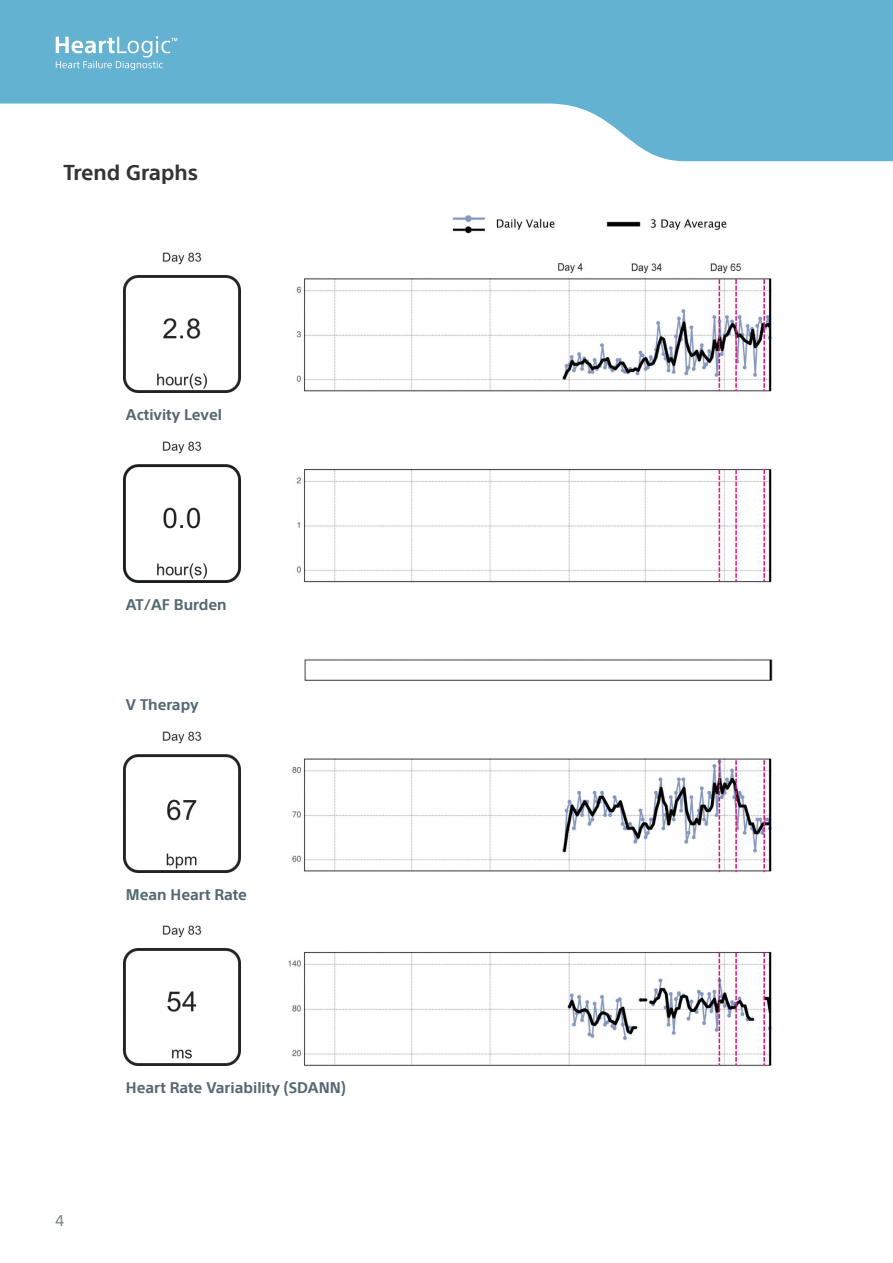
<style>
.page{position:relative;width:893px;height:1263px;background:#fff}
.page>*{position:absolute;margin:0;border:0;box-sizing:border-box;transform-origin:0 0}
.t1{font:700 21px "SST";color:#333434}
.t2{font:700 15px "SST";color:#546871}
.t3{font:15px "SST";color:#728087}
</style>
<div class="page">
<img style="left:452px;top:215px;width:275px;height:19px">
<svg style="left:0;top:0;width:893px;height:161px;fill:#63b2d1"></svg>
<svg style="left:56px;top:36px;width:121px;height:32px;background:#85c3db"></svg>
<img style="left:123px;top:252px;width:118px;height:141px">
<img style="left:296px;top:263px;width:476px;height:129px">
<img style="left:123px;top:442px;width:118px;height:140px">
<img style="left:296px;top:468px;width:476px;height:115px">
<img style="left:304px;top:659px;width:469px;height:22px">
<img style="left:123px;top:925px;width:118px;height:141px">
<img style="left:288px;top:951px;width:484px;height:116px">
<img style="left:123px;top:732px;width:118px;height:140px">
<img style="left:292px;top:758px;width:480px;height:115px">
<h1 class="t1" style="left:63px;top:160px;width:136px">Trend Graphs</h1>
<p class="t2" style="left:126px;top:406px;width:98px">Activity Level</p>
<p class="t2" style="left:126px;top:596px;width:102px">AT/AF Burden</p>
<p class="t2" style="left:126px;top:695px;width:74px">V Therapy</p>
<p class="t2" style="left:126px;top:885px;width:123px">Mean Heart Rate</p>
<p class="t3" style="left:56px;top:1212px;width:10px">4</p>
<p class="t2" style="left:126px;top:1079px;width:221px">Heart Rate Variability (SDANN)</p>
</div>
